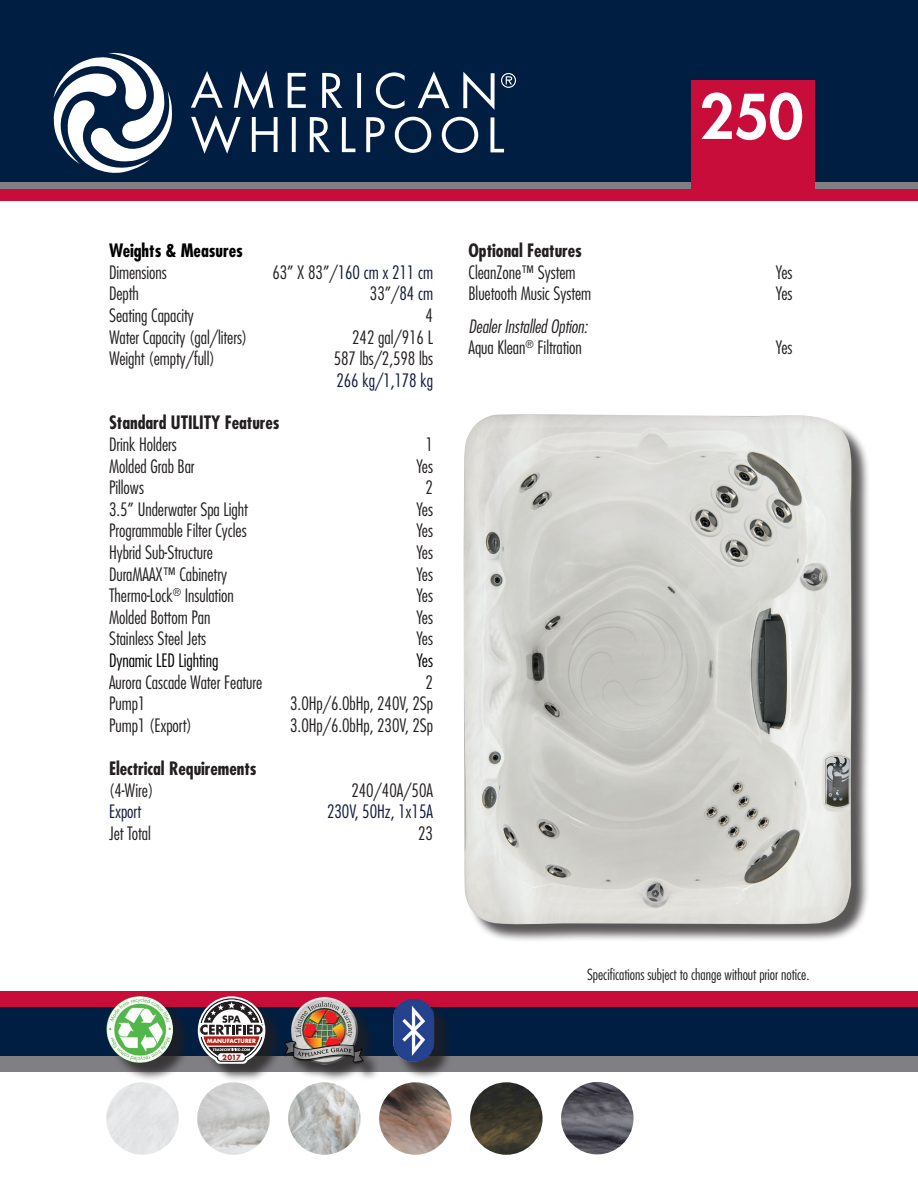
<style>
.page{position:relative;width:918px;height:1188px;background:#fff}
.page>*{position:absolute;margin:0;border:0;box-sizing:border-box;transform-origin:0 0}
.t1{font:800 60px "Futura";color:#fff}
.t2{font:300 condensed 18px "Futura";letter-spacing:-.005em;color:#231f20}
.t3{font:700 condensed 18px "Futura";letter-spacing:-.005em;color:#231f20}
.t4{font:300 condensed 18px "Futura";letter-spacing:-.005em;color:#12183e}
.t5{font:italic 300 condensed 18px "Futura";letter-spacing:-.005em;color:#231f20}
.t6{font:300 condensed 18px "Futura";letter-spacing:-.005em;color:#000}
.t7{font:700 condensed 18px "Futura";letter-spacing:-.005em;color:#000}
.t8{font:300 condensed 15px "Futura";letter-spacing:-.005em;color:#231f20}
.t9{font:700 7.05px "Futura";color:#b41d15}
.t10{font:700 5.7px "Futura";color:#fff}
.s1{color:#231f20}
.s2{color:#12183e}
</style>
<div class="page">
<div style="left:0;top:0;width:918px;height:189px;background:#001e41"></div>
<div style="left:0;top:183px;width:918px;height:6px;background:#808084"></div>
<div style="left:691px;top:81px;width:124px;height:114px;background:#c80d3a"></div>
<div style="left:0;top:1007px;width:917px;height:64px;background:#001e41"></div>
<div style="left:0;top:991px;width:918px;height:16px;background:#c80d3a"></div>
<div style="left:0;top:189px;width:918px;height:12px;background:#c80d3a"></div>
<svg style="left:191px;top:71px;width:32px;height:37px"></svg>
<svg style="left:234px;top:71px;width:39px;height:38px"></svg>
<svg style="left:288px;top:73px;width:18px;height:35px"></svg>
<svg style="left:322px;top:73px;width:20px;height:35px"></svg>
<svg style="left:357px;top:73px;width:4px;height:35px"></svg>
<svg style="left:376px;top:72px;width:29px;height:37px"></svg>
<svg style="left:418px;top:71px;width:32px;height:37px"></svg>
<svg style="left:463px;top:72px;width:32px;height:38px"></svg>
<svg style="left:191px;top:115px;width:50px;height:39px"></svg>
<svg style="left:252px;top:117px;width:26px;height:35px"></svg>
<svg style="left:292px;top:117px;width:4px;height:35px"></svg>
<svg style="left:310px;top:117px;width:20px;height:35px"></svg>
<svg style="left:342px;top:117px;width:13px;height:35px"></svg>
<svg style="left:366px;top:117px;width:19px;height:35px"></svg>
<svg style="left:395px;top:117px;width:36px;height:36px"></svg>
<svg style="left:442px;top:117px;width:36px;height:36px"></svg>
<svg style="left:490px;top:117px;width:14px;height:35px"></svg>
<svg style="left:53px;top:53px;width:119px;height:120px"></svg>
<svg style="left:501px;top:73px;width:15px;height:15px"></svg>
<div style="left:0;top:1056px;width:918px;height:15px;background:#808084"></div>
<img style="left:379px;top:1082px;width:73px;height:73px;border-radius:35px">
<img style="left:470px;top:1082px;width:73px;height:73px;border-radius:35px">
<img style="left:197px;top:1082px;width:73px;height:73px;border-radius:35px">
<div style="left:106px;top:1082px;width:73px;height:73px;background:#e3e4e6;border-radius:34px"></div>
<img style="left:288px;top:1082px;width:73px;height:73px;border-radius:35px">
<img style="left:561px;top:1082px;width:72px;height:72px;border-radius:35px">
<div style="left:466px;top:417px;width:404px;height:526px;background:#231f20;opacity:.75"></div>
<img style="left:464px;top:414px;width:388px;height:511px">
<div style="left:201px;top:999px;width:83px;height:83px;background:#231f20;opacity:.75"></div>
<svg style="left:198px;top:996px;width:67px;height:68px;background:#99797e"></svg>
<div style="left:396px;top:1002px;width:57px;height:78px;background:#231f20;opacity:.75"></div>
<img style="left:393px;top:999px;width:41px;height:62px">
<div style="left:109px;top:999px;width:83px;height:82px;background:#231f20;opacity:.75"></div>
<img style="left:106px;top:996px;width:68px;height:67px">
<div style="left:287px;top:1000px;width:94px;height:82px;background:#231f20;opacity:.75"></div>
<img style="left:281px;top:996px;width:83px;height:73px">
<p class="t1" style="left:700px;top:79px;width:105px">250</p>
<p class="t7" style="left:109px;top:239px;width:135px">Weights &amp; Measures</p>
<p class="t2" style="left:109px;top:262px;width:59px">Dimensions</p>
<p class="t4" style="left:272px;top:262px;width:162px"><span class="s1">63” X 83”/</span>160 cm x 211 cm</p>
<p class="t2" style="left:109px;top:283px;width:31px">Depth</p>
<p class="t2" style="left:370px;top:283px;width:65px">33”/<span class="s2">84 cm</span></p>
<p class="t2" style="left:109px;top:305px;width:86px">Seating Capacity</p>
<p class="t2" style="left:426px;top:305px;width:9px">4</p>
<p class="t2" style="left:109px;top:326px;width:140px">Water Capacity (gal/liters)</p>
<p class="t2" style="left:352px;top:326px;width:82px">242 gal/916 L</p>
<p class="t2" style="left:109px;top:348px;width:107px">Weight (empty/full)</p>
<p class="t2" style="left:334px;top:348px;width:101px">587 lbs/2,598 lbs</p>
<p class="t4" style="left:336px;top:370px;width:98px">266 kg/1,178 kg</p>
<p class="t3" style="left:109px;top:412px;width:172px">Standard UTILITY Features</p>
<p class="t2" style="left:109px;top:434px;width:69px">Drink Holders</p>
<p class="t2" style="left:426px;top:434px;width:9px">1</p>
<p class="t2" style="left:109px;top:455px;width:87px">Molded Grab Bar</p>
<p class="t2" style="left:416px;top:455px;width:18px">Yes</p>
<p class="t2" style="left:109px;top:477px;width:36px">Pillows</p>
<p class="t2" style="left:426px;top:477px;width:9px">2</p>
<p class="t2" style="left:109px;top:499px;width:140px">3.5” Underwater Spa Light</p>
<p class="t2" style="left:416px;top:499px;width:18px">Yes</p>
<p class="t2" style="left:109px;top:520px;width:139px">Programmable Filter Cycles</p>
<p class="t2" style="left:416px;top:520px;width:18px">Yes</p>
<p class="t2" style="left:109px;top:542px;width:105px">Hybrid Sub-Structure</p>
<p class="t2" style="left:416px;top:542px;width:18px">Yes</p>
<p class="t2" style="left:109px;top:563px;width:120px">DuraMAAX™ Cabinetry</p>
<p class="t2" style="left:416px;top:563px;width:18px">Yes</p>
<p class="t2" style="left:109px;top:585px;width:126px">Thermo-Lock<sup>®</sup> Insulation</p>
<p class="t2" style="left:416px;top:585px;width:18px">Yes</p>
<p class="t2" style="left:109px;top:607px;width:103px">Molded Bottom Pan</p>
<p class="t2" style="left:416px;top:607px;width:18px">Yes</p>
<p class="t2" style="left:109px;top:628px;width:99px">Stainless Steel Jets</p>
<p class="t2" style="left:416px;top:628px;width:18px">Yes</p>
<p class="t6" style="left:109px;top:650px;width:111px">Dynamic LED Lighting</p>
<p class="t6" style="left:416px;top:650px;width:18px">Yes</p>
<p class="t2" style="left:109px;top:671px;width:155px">Aurora Cascade Water Feature</p>
<p class="t2" style="left:426px;top:671px;width:9px">2</p>
<p class="t2" style="left:109px;top:693px;width:38px">Pump1</p>
<p class="t2" style="left:290px;top:693px;width:144px">3.0Hp/6.0bHp, 240V, 2Sp</p>
<p class="t2" style="left:109px;top:715px;width:84px">Pump1 (Export)</p>
<p class="t2" style="left:290px;top:715px;width:144px">3.0Hp/6.0bHp, 230V, 2Sp</p>
<p class="t3" style="left:109px;top:757px;width:149px">Electrical Requirements</p>
<p class="t2" style="left:109px;top:779px;width:46px">(4-Wire)</p>
<p class="t2" style="left:351px;top:779px;width:83px">240/40A/50A</p>
<p class="t4" style="left:109px;top:801px;width:34px">Export</p>
<p class="t4" style="left:327px;top:801px;width:107px">230V, 50Hz, 1x15A</p>
<p class="t2" style="left:109px;top:823px;width:43px">Jet Total</p>
<p class="t2" style="left:418px;top:823px;width:16px">23</p>
<p class="t3" style="left:469px;top:239px;width:115px">Optional Features</p>
<p class="t2" style="left:469px;top:262px;width:109px">CleanZone™ System</p>
<p class="t2" style="left:776px;top:262px;width:18px">Yes</p>
<p class="t2" style="left:469px;top:283px;width:124px">Bluetooth Music System</p>
<p class="t2" style="left:776px;top:283px;width:18px">Yes</p>
<p class="t5" style="left:469px;top:316px;width:121px">Dealer Installed Option:</p>
<p class="t2" style="left:469px;top:337px;width:115px">Aqua Klean<sup>®</sup> Filtration</p>
<p class="t2" style="left:776px;top:337px;width:18px">Yes</p>
<p class="t10" style="left:207px;top:1037px;width:50px">MANUFACTURER</p>
<p class="t9" style="left:222px;top:1052px;width:20px">2017</p>
<p class="t8" style="left:587px;top:966px;width:224px">Specifications subject to change without prior notice.</p>
</div>
